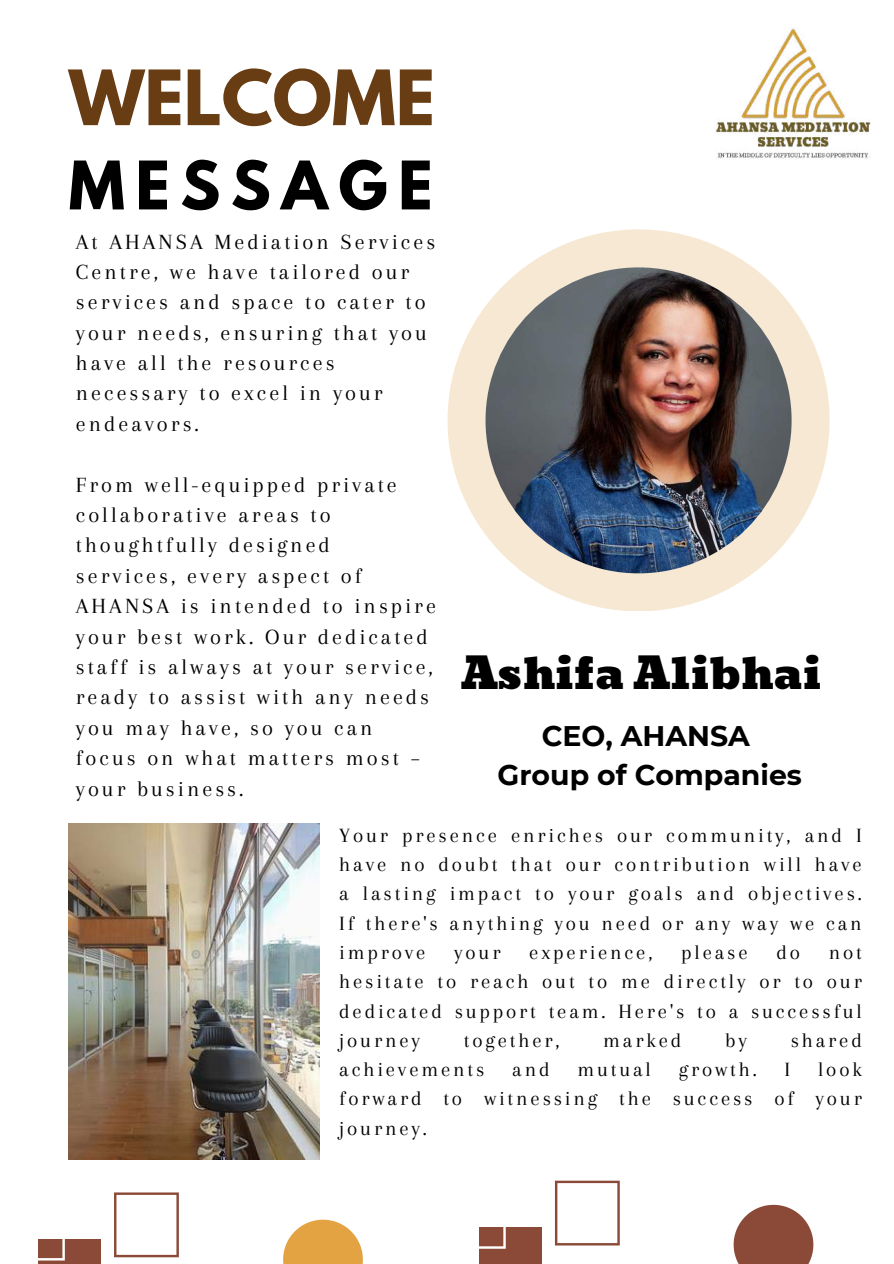
<style>
.page{position:relative;width:894px;height:1264px;background:#fff}
.page>*{position:absolute;margin:0;border:0;box-sizing:border-box;transform-origin:0 0}
.t1{font:700 67.5px "League Spartan";color:#693d14}
.t2{font:700 59.25px "League Spartan";letter-spacing:.18em;color:#000}
.t3{font:43.05px "Bevan";color:#000}
.t4{font:700 28.35px/39.3px "Montserrat";color:#000;text-align:center}
.t5{font:22.5px/30.3px "Arapey";letter-spacing:.135em;color:#000}
.t6{font:21px/29.2px "Arapey";letter-spacing:.135em;color:#000;text-align:justify}
</style>
<div class="page">
<svg style="left:214px;top:1159px;width:149px;height:104px"></svg>
<svg style="left:733px;top:1204px;width:81px;height:59px"></svg>
<div style="left:38px;top:1239px;width:62px;height:24px;background:#8b4a37"></div>
<svg style="left:114px;top:1192px;width:65px;height:65px"></svg>
<svg style="left:38px;top:1239px;width:27px;height:21px"></svg>
<div style="left:479px;top:1227px;width:62px;height:36px;background:#8b4a37"></div>
<svg style="left:555px;top:1180px;width:64px;height:65px"></svg>
<svg style="left:479px;top:1227px;width:26px;height:21px"></svg>
<svg style="left:447px;top:229px;width:382px;height:382px;fill:#f6e8d2"></svg>
<img style="left:485px;top:267px;width:306px;height:306px;border-radius:50%">
<img style="left:716px;top:28px;width:155px;height:132px">
<img style="left:69px;top:823px;width:251px;height:336px">
<h1 class="t1" style="left:69px;top:64px;width:367px">WELCOME</h1>
<h2 class="t2" style="left:69px;top:156px;width:365px">MESSAGE</h2>
<p class="t5" style="left:76px;top:226px;width:361px">At AHANSA Mediation Services<br>Centre, we have tailored our services and space to cater to your needs, ensuring that you have all the resources necessary to excel in your endeavors.</p>
<p class="t5" style="left:76px;top:469px;width:361px">From well-equipped private collaborative areas to thoughtfully designed<br>services, every aspect of<br>AHANSA is intended to inspire your best work. Our dedicated staff is always at your service, ready to assist with any needs you may have, so you can focus on what matters most – your business.</p>
<h3 class="t3" style="left:460px;top:639px;width:362px">Ashifa Alibhai</h3>
<p class="t4" style="left:497px;top:715px;width:306px">CEO, AHANSA<br>Group of Companies</p>
<p class="t6" style="left:339px;top:820px;width:524px">Your presence enriches our community, and I have no doubt that our contribution will have a lasting impact to your goals and objectives.<br>If there's anything you need or any way we can improve</p>
<p class="t6" style="left:454px;top:937px;width:48px">your</p>
<p class="t6" style="left:529px;top:937px;width:125px">experience,</p>
<p class="t6" style="left:681px;top:937px;width:68px">please</p>
<p class="t6" style="left:776px;top:937px;width:25px">do</p>
<p class="t6" style="left:339px;top:937px;width:524px;text-indent:489px">not hesitate to reach out to me directly or to our dedicated support team. Here's to a successful journey</p>
<p class="t6" style="left:463px;top:1025px;width:97px">together,</p>
<p class="t6" style="left:603px;top:1025px;width:80px">marked</p>
<p class="t6" style="left:725px;top:1025px;width:23px">by</p>
<p class="t6" style="left:790px;top:1025px;width:73px">shared</p>
<p class="t6" style="left:339px;top:1054px;width:147px">achievements</p>
<p class="t6" style="left:512px;top:1054px;width:39px">and</p>
<p class="t6" style="left:577px;top:1054px;width:75px">mutual</p>
<p class="t6" style="left:678px;top:1054px;width:80px">growth.</p>
<p class="t6" style="left:784px;top:1054px;width:7px">I</p>
<p class="t6" style="left:339px;top:1054px;width:524px;text-indent:478px">look forward to witnessing the success of your journey.</p>
</div>
